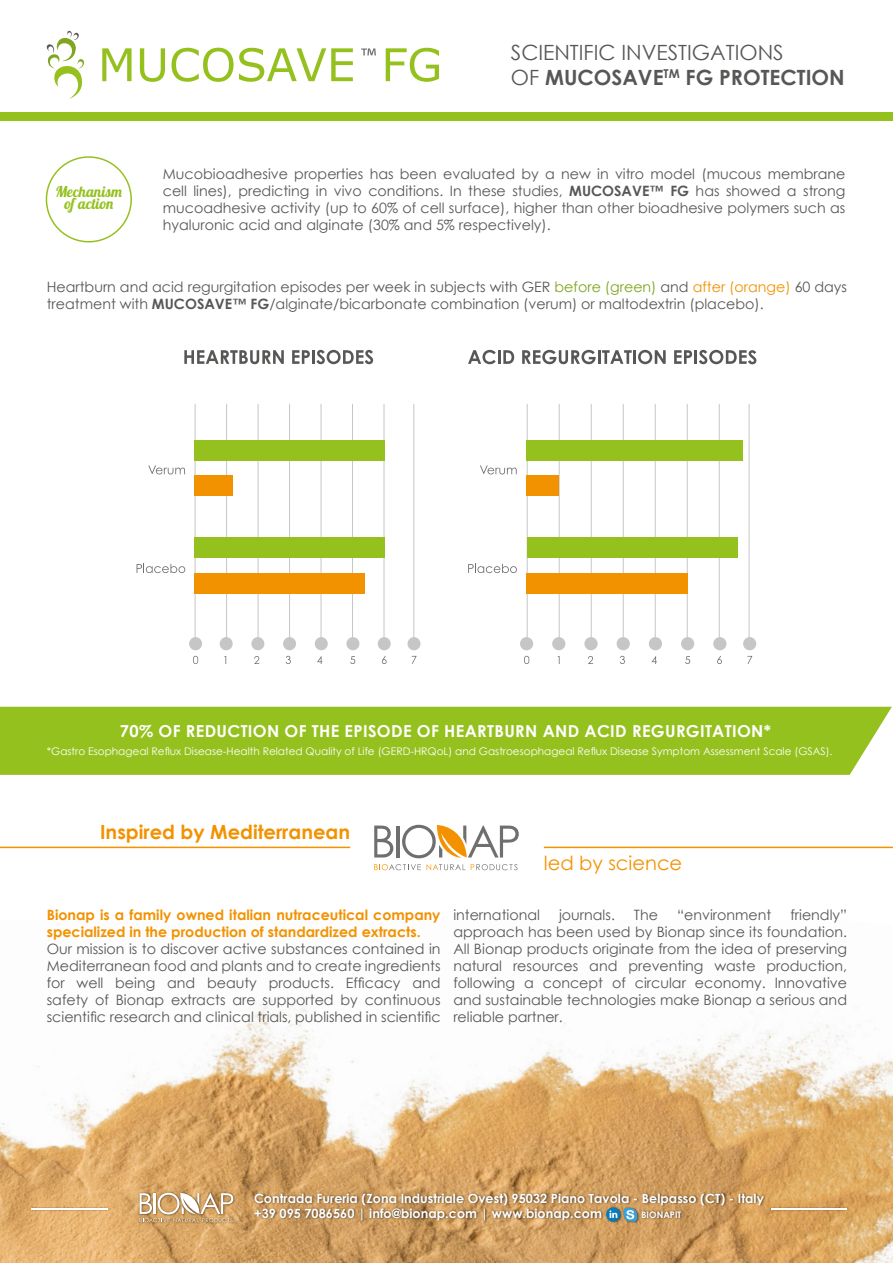
<style>
.page{position:relative;width:893px;height:1263px;background:#fff}
.page>*{position:absolute;margin:0;border:0;box-sizing:border-box;transform-origin:0 0}
.t1{font:21px/25.2px "Century Gothic";color:#575756}
.t2{font:700 19.5px "Century Gothic";color:#f39200}
.t3{font:19.5px "Century Gothic";color:#f39200}
.t4{font:700 16.5px "Century Gothic";letter-spacing:.02em;color:#fff}
.t5{font:15px/12px "Lobster 1.4";color:#95c11f;text-align:center}
.t6{font:14.25px/17.1px "Century Gothic";color:#575756;text-align:justify}
.t7{font:700 14.25px/17.1px "Century Gothic";color:#f39200}
.t8{font:700 12.75px/15px "Century Gothic";color:#fff}
.t9{font:10.5px "Century Gothic";color:#fff}
.t10{font:700 9px "Century Gothic";color:#fff}
.s1{font-weight:700}
.s2{color:#80a51f}
.s3{color:#f39200}
</style>
<div class="page">
<div style="left:0;top:707px;width:892px;height:68px;background:#95c11f"></div>
<img style="left:0;top:983px;width:893px;height:280px">
<div style="left:46px;top:156px;width:86px;height:86px;border:2px solid #95c11f;border-radius:50%"></div>
<svg style="left:374px;top:864px;width:47px;height:6px"></svg>
<svg style="left:427px;top:864px;width:38px;height:6px"></svg>
<svg style="left:471px;top:864px;width:46px;height:6px"></svg>
<svg style="left:374px;top:825px;width:19px;height:32px"></svg>
<hr style="left:396px;top:825px;width:3px;height:32px;background:#706f6f">
<svg style="left:402px;top:825px;width:117px;height:33px"></svg>
<svg style="left:47px;top:30px;width:38px;height:69px"></svg>
<svg style="left:102px;top:48px;width:30px;height:33px"></svg>
<svg style="left:140px;top:48px;width:25px;height:34px"></svg>
<svg style="left:172px;top:48px;width:61px;height:34px"></svg>
<svg style="left:239px;top:48px;width:114px;height:34px"></svg>
<svg style="left:386px;top:48px;width:53px;height:34px"></svg>
<svg style="left:361px;top:49px;width:15px;height:6px"></svg>
<hr style="left:0;top:847px;width:350px;height:1px;background:#f39200">
<hr style="left:544px;top:847px;width:349px;height:1px;background:#f39200">
<div style="left:0;top:113px;width:893px;height:8px;background:#95c11f"></div>
<hr style="left:384px;top:404px;width:1px;height:240px;background:#c6c6c6">
<hr style="left:195px;top:404px;width:1px;height:240px;background:#c6c6c6">
<hr style="left:226px;top:404px;width:1px;height:240px;background:#c6c6c6">
<hr style="left:258px;top:404px;width:1px;height:240px;background:#c6c6c6">
<hr style="left:289px;top:404px;width:1px;height:240px;background:#c6c6c6">
<hr style="left:321px;top:404px;width:1px;height:240px;background:#c6c6c6">
<hr style="left:352px;top:404px;width:1px;height:240px;background:#c6c6c6">
<div style="left:346px;top:637px;width:13px;height:13px;background:#c6c6c6;border-radius:50%"></div>
<div style="left:378px;top:637px;width:13px;height:13px;background:#c6c6c6;border-radius:50%"></div>
<div style="left:315px;top:637px;width:13px;height:13px;background:#c6c6c6;border-radius:50%"></div>
<div style="left:283px;top:637px;width:13px;height:13px;background:#c6c6c6;border-radius:50%"></div>
<div style="left:251px;top:637px;width:13px;height:13px;background:#c6c6c6;border-radius:50%"></div>
<div style="left:220px;top:637px;width:13px;height:13px;background:#c6c6c6;border-radius:50%"></div>
<div style="left:189px;top:637px;width:13px;height:13px;background:#c6c6c6;border-radius:50%"></div>
<div style="left:194px;top:573px;width:171px;height:20px;background:#f39200"></div>
<div style="left:194px;top:538px;width:191px;height:20px;background:#95c11f"></div>
<div style="left:194px;top:476px;width:39px;height:20px;background:#f39200"></div>
<div style="left:194px;top:440px;width:191px;height:20px;background:#95c11f"></div>
<svg style="left:193px;top:656px;width:5px;height:8px"></svg>
<svg style="left:254px;top:656px;width:5px;height:8px"></svg>
<svg style="left:286px;top:656px;width:5px;height:8px"></svg>
<svg style="left:317px;top:656px;width:5px;height:8px"></svg>
<svg style="left:350px;top:656px;width:5px;height:8px"></svg>
<svg style="left:382px;top:656px;width:5px;height:8px"></svg>
<hr style="left:413px;top:404px;width:1px;height:240px;background:#c6c6c6">
<div style="left:407px;top:637px;width:13px;height:13px;background:#c6c6c6;border-radius:50%"></div>
<svg style="left:412px;top:656px;width:5px;height:8px"></svg>
<svg style="left:184px;top:350px;width:100px;height:14px"></svg>
<svg style="left:292px;top:350px;width:18px;height:14px"></svg>
<hr style="left:312px;top:350px;width:3px;height:14px;background:#575756">
<svg style="left:316px;top:350px;width:57px;height:14px"></svg>
<hr style="left:719px;top:404px;width:1px;height:240px;background:#c6c6c6">
<hr style="left:527px;top:404px;width:1px;height:240px;background:#c6c6c6">
<hr style="left:559px;top:404px;width:1px;height:240px;background:#c6c6c6">
<hr style="left:591px;top:404px;width:1px;height:240px;background:#c6c6c6">
<hr style="left:623px;top:404px;width:1px;height:240px;background:#c6c6c6">
<hr style="left:655px;top:404px;width:1px;height:240px;background:#c6c6c6">
<hr style="left:687px;top:404px;width:1px;height:240px;background:#c6c6c6">
<div style="left:681px;top:637px;width:13px;height:13px;background:#c6c6c6;border-radius:50%"></div>
<div style="left:713px;top:637px;width:13px;height:13px;background:#c6c6c6;border-radius:50%"></div>
<div style="left:649px;top:637px;width:13px;height:13px;background:#c6c6c6;border-radius:50%"></div>
<div style="left:617px;top:637px;width:13px;height:13px;background:#c6c6c6;border-radius:50%"></div>
<div style="left:584px;top:637px;width:14px;height:13px;background:#c6c6c6;border-radius:50%"></div>
<div style="left:552px;top:637px;width:13px;height:13px;background:#c6c6c6;border-radius:50%"></div>
<div style="left:520px;top:637px;width:13px;height:13px;background:#c6c6c6;border-radius:50%"></div>
<div style="left:527px;top:573px;width:161px;height:20px;background:#f39200"></div>
<div style="left:527px;top:538px;width:210px;height:20px;background:#95c11f"></div>
<div style="left:527px;top:476px;width:32px;height:20px;background:#f39200"></div>
<div style="left:527px;top:440px;width:216px;height:20px;background:#95c11f"></div>
<svg style="left:524px;top:656px;width:5px;height:8px"></svg>
<svg style="left:558px;top:656px;width:2px;height:8px"></svg>
<svg style="left:588px;top:656px;width:5px;height:8px"></svg>
<svg style="left:620px;top:656px;width:5px;height:8px"></svg>
<svg style="left:651px;top:656px;width:6px;height:8px"></svg>
<svg style="left:685px;top:656px;width:5px;height:8px"></svg>
<svg style="left:717px;top:656px;width:5px;height:8px"></svg>
<hr style="left:749px;top:404px;width:1px;height:240px;background:#c6c6c6">
<div style="left:743px;top:637px;width:13px;height:13px;background:#c6c6c6;border-radius:50%"></div>
<svg style="left:747px;top:656px;width:5px;height:8px"></svg>
<svg style="left:480px;top:465px;width:37px;height:9px"></svg>
<svg style="left:468px;top:564px;width:49px;height:9px"></svg>
<svg style="left:468px;top:350px;width:46px;height:14px"></svg>
<svg style="left:522px;top:350px;width:110px;height:14px"></svg>
<hr style="left:633px;top:350px;width:3px;height:14px;background:#575756">
<svg style="left:638px;top:350px;width:28px;height:14px"></svg>
<svg style="left:674px;top:350px;width:18px;height:14px"></svg>
<hr style="left:694px;top:350px;width:3px;height:14px;background:#575756">
<svg style="left:699px;top:350px;width:57px;height:14px"></svg>
<svg style="left:148px;top:465px;width:37px;height:9px"></svg>
<svg style="left:137px;top:564px;width:48px;height:9px"></svg>
<div style="left:29px;top:1191px;width:819px;height:33px;background:#000;opacity:.59"></div>
<svg style="left:140px;top:1193px;width:93px;height:29px"></svg>
<hr style="left:31px;top:1208px;width:76px;height:1px;background:#fff">
<hr style="left:771px;top:1208px;width:75px;height:1px;background:#fff">
<svg style="left:623px;top:1207px;width:14px;height:15px"></svg>
<svg style="left:606px;top:1207px;width:14px;height:14px"></svg>
<svg style="left:609px;top:1210px;width:8px;height:8px"></svg>
<p class="t5" style="left:56px;top:185px;width:68px">Mechanism of action</p>
<h1 class="t1" style="left:511px;top:40px;width:335px">SCIENTIFIC INVESTIGATIONS<br>OF <span class="s1">MUCOSAVE</span><sup>TM</sup> <span class="s1">FG PROTECTION</span></h1>
<p class="t6" style="left:163px;top:165px;width:684px">Mucobioadhesive properties has been evaluated by a new in vitro model (mucous membrane cell lines), predicting in vivo conditions. In these studies, <span class="s1">MUCOSAVE™ FG</span> has showed a strong mucoadhesive activity (up to 60% of cell surface), higher than other bioadhesive polymers such as hyaluronic acid and alginate (30% and 5% respectively).</p>
<p class="t6" style="left:47px;top:278px;width:802px">Heartburn and acid regurgitation episodes per week in subjects with GER <span class="s2">before (green)</span> and <span class="s3">after (orange)</span> 60 days treatment with <span class="s1">MUCOSAVE™ FG</span>/alginate/bicarbonate combination (verum) or maltodextrin (placebo).</p>
<p class="t4" style="left:120px;top:718px;width:653px">70% OF REDUCTION OF THE EPISODE OF HEARTBURN AND ACID REGURGITATION*</p>
<p class="t9" style="left:47px;top:744px;width:787px">*Gastro Esophageal Reflux Disease-Health Related Quality of Life (GERD-HRQoL) and Gastroesophageal Reflux Disease Symptom Assessment Scale (GSAS).</p>
<h2 class="t2" style="left:100px;top:817px;width:251px">Inspired by Mediterranean</h2>
<h2 class="t3" style="left:544px;top:849px;width:140px">led by science</h2>
<p class="t7" style="left:47px;top:905px;width:395px">Bionap is a family owned italian nutraceutical company specialized in the production of standardized extracts.</p>
<p class="t6" style="left:47px;top:940px;width:395px">Our mission is to discover active substances contained in Mediterranean food and plants and to create ingredients for well being and beauty products. Efficacy and safety of Bionap extracts are supported by continuous scientific research and clinical trials, published in scientific</p>
<p class="t6" style="left:453px;top:906px;width:395px;text-indent:337px">friendly” approach has been used by Bionap since its foundation.<br>All Bionap products originate from the idea of preserving natural resources and preventing waste production, following a concept of circular economy. Innovative and sustainable technologies make Bionap a serious and reliable partner.</p>
<p class="t6" style="left:453px;top:906px;width:88px">international</p>
<p class="t6" style="left:559px;top:906px;width:57px">journals.</p>
<p class="t6" style="left:634px;top:906px;width:26px">The</p>
<p class="t6" style="left:677px;top:906px;width:96px">“environment</p>
<p class="t8" style="left:254px;top:1190px;width:511px">Contrada Fureria (Zona Industriale Ovest) 95032 Piano Tavola - Belpasso (CT) - Italy +39 095 7086560 | info@bionap.com | www.bionap.com</p>
<p class="t10" style="left:641px;top:1208px;width:41px">BIONAPIT</p>
</div>
